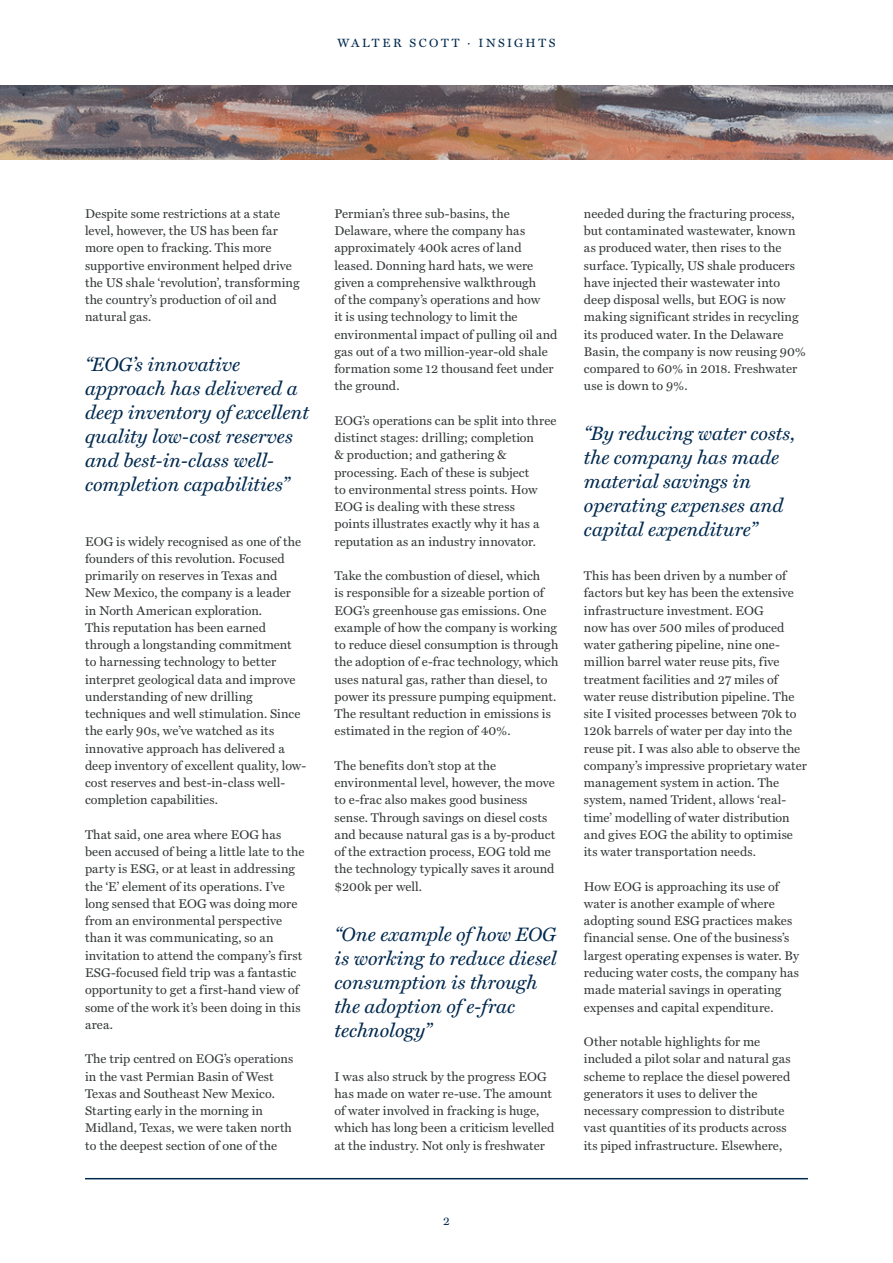
<style>
.page{position:relative;width:893px;height:1263px;background:#fff}
.page>*{position:absolute;margin:0;border:0;box-sizing:border-box;transform-origin:0 0}
.WS_Pullquote{font:italic 19.5px/24px "Miller Text";color:#00294e}
.WS_Body{font:12.75px/17.2px "Miller Text";letter-spacing:.005em;color:#35393a}
.t1{font:12px "Miller Text";letter-spacing:.215em;color:#00294e}
</style>
<div class="page">
<hr style="left:85px;top:1178px;width:723px;height:1px;background:#00294e">
<img style="left:0;top:85px;width:893px;height:74px">
<p class="t1" style="left:337px;top:36px;width:220px">WALTER SCOTT · INSIGHTS</p>
<p class="WS_Body" style="left:85px;top:205px;width:216px">Despite some restrictions at a state level, however, the US has been far more open to fracking. This more supportive environment helped drive the US shale ‘revolution’, transforming the country’s production of oil and natural gas.</p>
<p class="WS_Pullquote" style="left:85px;top:353px;width:225px">“EOG’s innovative approach has delivered a deep inventory of excellent quality low-cost reserves and best-in-class well&shy;completion capabilities”</p>
<p class="WS_Body" style="left:85px;top:533px;width:223px">EOG is widely recognised as one of the founders of this revolution. Focused primarily on reserves in Texas and New Mexico, the company is a leader<br>in North American exploration.<br>This reputation has been earned through a longstanding commitment to harnessing technology to better interpret geological data and improve understanding of new drilling techniques and well stimulation. Since the early 90s, we’ve watched as its innovative approach has delivered a deep inventory of excellent quality, low&shy;cost reserves and best-in-class well&shy;completion capabilities.</p>
<p class="WS_Body" style="left:85px;top:826px;width:221px">That said, one area where EOG has been accused of being a little late to the party is ESG, or at least in addressing the ‘E’ element of its operations. I’ve long sensed that EOG was doing more from an environmental perspective than it was communicating, so an invitation to attend the company’s first ESG-focused field trip was a fantastic opportunity to get a first-hand view of some of the work it’s been doing in this area.</p>
<p class="WS_Body" style="left:85px;top:1050px;width:210px">The trip centred on EOG’s operations in the vast Permian Basin of West Texas and Southeast New Mexico.<br>Starting early in the morning in Midland, Texas, we were taken north to the deepest section of one of the</p>
<p class="WS_Body" style="left:334px;top:205px;width:224px">Permian’s three sub-basins, the Delaware, where the company has approximately 400k acres of land leased. Donning hard hats, we were given a comprehensive walkthrough<br>of the company’s operations and how<br>it is using technology to limit the environmental impact of pulling oil and gas out of a two million-year-old shale formation some 12 thousand feet under the ground.</p>
<p class="WS_Body" style="left:334px;top:412px;width:223px">EOG’s operations can be split into three distinct stages: drilling; completion<br>&amp; production; and gathering &amp; processing. Each of these is subject<br>to environmental stress points. How EOG is dealing with these stress<br>points illustrates exactly why it has a reputation as an industry innovator.</p>
<p class="WS_Body" style="left:334px;top:567px;width:225px">Take the combustion of diesel, which<br>is responsible for a sizeable portion of EOG’s greenhouse gas emissions. One example of how the company is working to reduce diesel consumption is through the adoption of e-frac technology, which uses natural gas, rather than diesel, to power its pressure pumping equipment.<br>The resultant reduction in emissions is estimated in the region of 40%.</p>
<p class="WS_Body" style="left:334px;top:757px;width:222px">The benefits don’t stop at the environmental level, however, the move to e-frac also makes good business sense. Through savings on diesel costs and because natural gas is a by-product of the extraction process, EOG told me the technology typically saves it around $200k per well.</p>
<p class="WS_Pullquote" style="left:334px;top:922px;width:224px">“One example of how EOG is working to reduce diesel consumption is through the adoption of e-frac technology”</p>
<p class="WS_Body" style="left:334px;top:1068px;width:221px">I was also struck by the progress EOG has made on water re-use. The amount of water involved in fracking is huge, which has long been a criticism levelled at the industry. Not only is freshwater</p>
<p class="WS_Body" style="left:584px;top:205px;width:223px">needed during the fracturing process, but contaminated wastewater, known as produced water, then rises to the surface. Typically, US shale producers have injected their wastewater into deep disposal wells, but EOG is now making significant strides in recycling its produced water. In the Delaware Basin, the company is now reusing 90% compared to 60% in 2018. Freshwater use is down to 9%.</p>
<p class="WS_Pullquote" style="left:584px;top:422px;width:213px">“By reducing water costs, the company has made material savings in operating expenses and capital expenditure”</p>
<p class="WS_Body" style="left:584px;top:567px;width:224px">This has been driven by a number of factors but key has been the extensive infrastructure investment. EOG<br>now has over 500 miles of produced water gathering pipeline, nine one&shy;million barrel water reuse pits, five treatment facilities and 27 miles of water reuse distribution pipeline. The site I visited processes between 70k to 120k barrels of water per day into the reuse pit. I was also able to observe the company’s impressive proprietary water management system in action. The system, named Trident, allows ‘real&shy;time’ modelling of water distribution and gives EOG the ability to optimise its water transportation needs.</p>
<p class="WS_Body" style="left:584px;top:878px;width:217px">How EOG is approaching its use of water is another example of where adopting sound ESG practices makes financial sense. One of the business’s largest operating expenses is water. By reducing water costs, the company has made material savings in operating expenses and capital expenditure.</p>
<p class="WS_Body" style="left:584px;top:1033px;width:208px">Other notable highlights for me included a pilot solar and natural gas scheme to replace the diesel powered generators it uses to deliver the necessary compression to distribute vast quantities of its products across its piped infrastructure. Elsewhere,</p>
<p class="t1" style="left:443px;top:1214px;width:8px">2</p>
</div>
